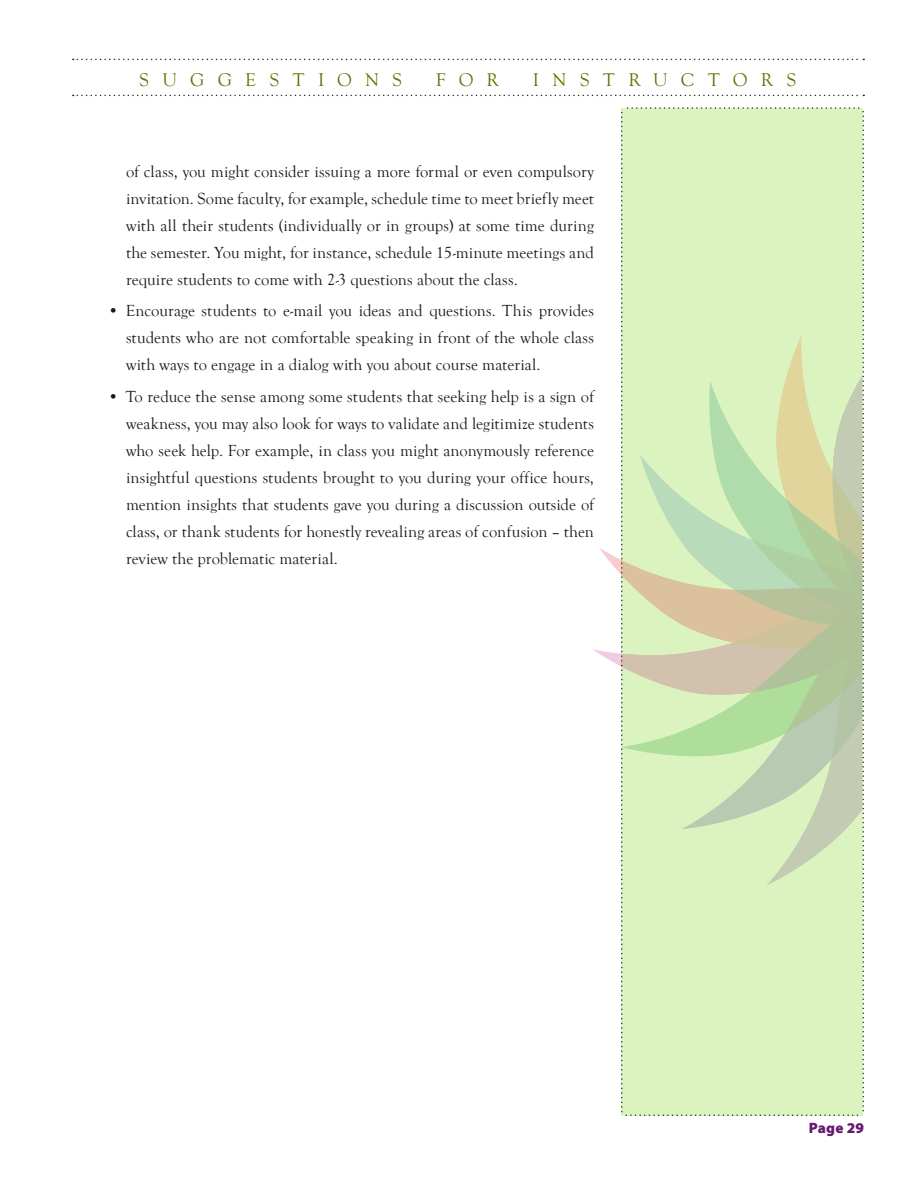
<style>
.page{position:relative;width:918px;height:1188px;background:#fff}
.page>*{position:absolute;margin:0;border:0;box-sizing:border-box;transform-origin:0 0}
.t1{font:18.9px "Goudy Old Style T";letter-spacing:.705em;color:#627100}
.t2{font:16.5px/27px "Goudy Old Style T";letter-spacing:.005em;color:#1a1818;text-align:justify}
.t3{font:900 15px "Myriad Pro";letter-spacing:.01em;color:#661970}
</style>
<div class="page">
<svg style="left:73px;top:59px;width:791px;height:1px"></svg>
<svg style="left:73px;top:95px;width:791px;height:1px"></svg>
<svg style="left:593px;top:107px;width:271px;height:1009px;background:#d7eabe"></svg>
<p class="t1" style="left:140px;top:69px;width:264px">SUGGESTIONS</p>
<p class="t1" style="left:436px;top:69px;width:65px">FOR</p>
<p class="t1" style="left:533px;top:69px;width:265px">INSTRUCTORS</p>
<p class="t2" style="left:126px;top:158px;width:470px">of class, you might consider issuing a more formal or even compulsory invitation. Some faculty, for example, schedule time to meet briefly meet with all their students (individually or in groups) at some time during the semester. You might, for instance, schedule 15-minute meetings and require students to come with 2-3 questions about the class.</p>
<p class="t2" style="left:126px;top:298px;width:470px;text-indent:-18px">• Encourage students to e-mail you ideas and questions. This provides students who are not comfortable speaking in front of the whole class with ways to engage in a dialog with you about course material.</p>
<p class="t2" style="left:126px;top:383px;width:470px;text-indent:-18px">• To reduce the sense among some students that seeking help is a sign of weakness, you may also look for ways to validate and legitimize students who seek help. For example, in class you might anonymously reference insightful questions students brought to you during your office hours, mention insights that students gave you during a discussion outside of class, or thank students for honestly revealing areas of confusion – then review the problematic material.</p>
<p class="t3" style="left:809px;top:1120px;width:57px">Page 29</p>
</div>
